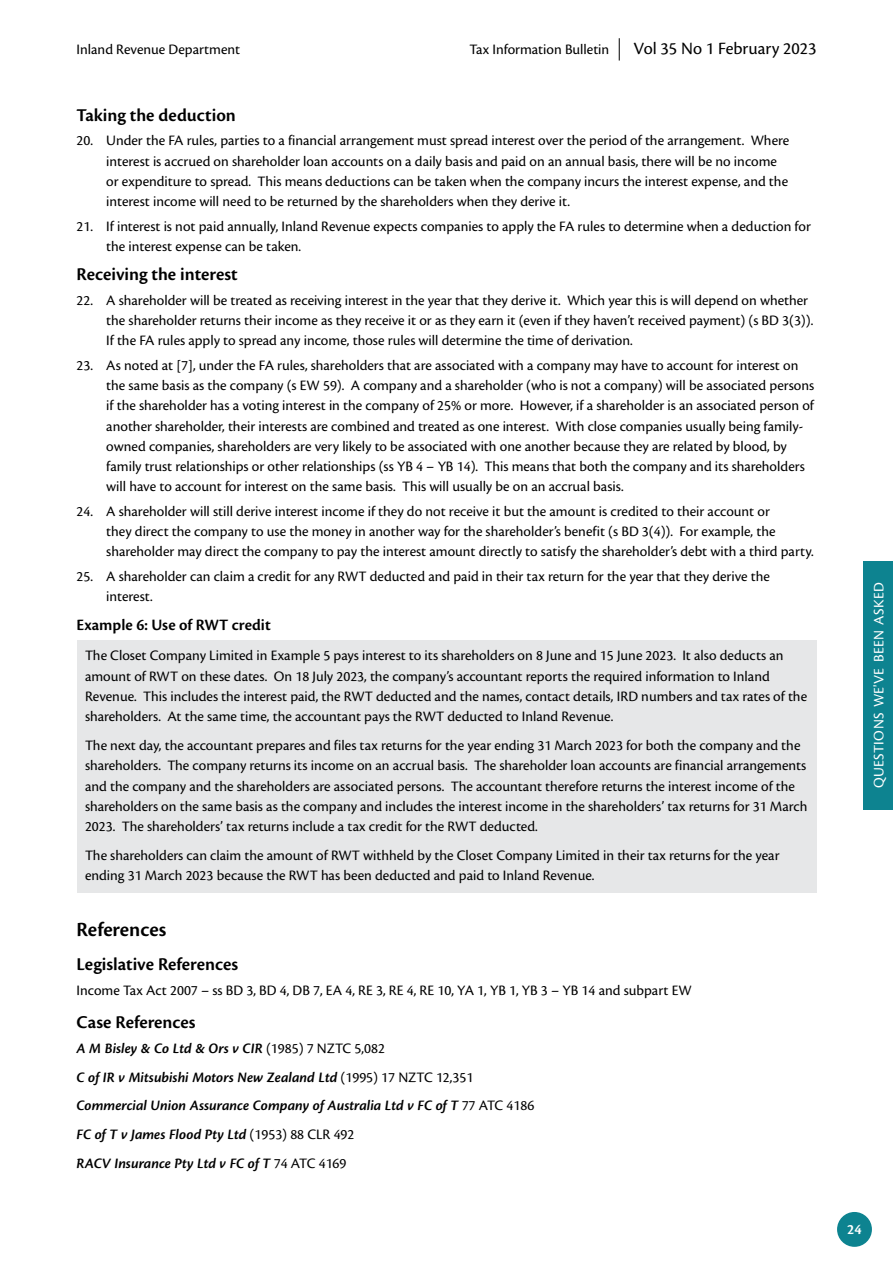
<style>
.page{position:relative;width:893px;height:1263px;background:#fff}
.page>*{position:absolute;margin:0;border:0;box-sizing:border-box;transform-origin:0 0}
.t1{font:600 21px "Cronos Pro";color:#000}
.t2{font:600 18.75px "Cronos Pro";color:#000}
.t3{font:18px "Cronos Pro";color:#000}
.t4{font:600 16.5px "Cronos Pro";letter-spacing:.005em;color:#000}
.t5{font:15px/20.2px "Cronos Pro";color:#000}
.t6{font:italic 600 15px/28.8px "Cronos Pro";color:#000}
.t7{font:15px "Cronos Pro";letter-spacing:.025em;color:#fff}
.t8{font:600 15px "Cronos Pro";color:#fff}
.s1{font-weight:400;font-style:normal}
</style>
<div class="page">
<div style="left:863px;top:561px;width:30px;height:249px;background:#0d8390"></div>
<div style="left:77px;top:640px;width:739px;height:253px;background:#e6e7e8"></div>
<svg style="left:619px;top:38px;width:1px;height:23px"></svg>
<div style="left:837px;top:1212px;width:35px;height:35px;background:#0d8390;border-radius:50%"></div>
<p class="t5" style="left:77px;top:39px;width:165px">Inland Revenue Department</p>
<p class="t3" style="left:634px;top:38px;width:184px">Vol 35 No 1 February 2023</p>
<p class="t5" style="left:469px;top:39px;width:141px">Tax Information Bulletin</p>
<p class="t2" style="left:77px;top:104px;width:161px">Taking the deduction</p>
<p class="t5" style="left:106px;top:131px;width:684px;text-indent:-30px">20. Under the FA rules, parties to a financial arrangement must spread interest over the period of the arrangement. Where interest is accrued on shareholder loan accounts on a daily basis and paid on an annual basis, there will be no income or expenditure to spread. This means deductions can be taken when the company incurs the interest expense, and the interest income will need to be returned by the shareholders when they derive it.</p>
<p class="t5" style="left:106px;top:216px;width:706px;text-indent:-30px">21. If interest is not paid annually, Inland Revenue expects companies to apply the FA rules to determine when a deduction for the interest expense can be taken.</p>
<p class="t2" style="left:77px;top:264px;width:163px">Receiving the interest</p>
<p class="t5" style="left:106px;top:290px;width:709px;text-indent:-30px">22. A shareholder will be treated as receiving interest in the year that they derive it. Which year this is will depend on whether the shareholder returns their income as they receive it or as they earn it (even if they haven’t received payment) (s BD 3(3)).<br>If the FA rules apply to spread any income, those rules will determine the time of derivation.</p>
<p class="t5" style="left:106px;top:355px;width:709px;text-indent:-30px">23. As noted at [7], under the FA rules, shareholders that are associated with a company may have to account for interest on the same basis as the company (s EW 59). A company and a shareholder (who is not a company) will be associated persons if the shareholder has a voting interest in the company of 25% or more. However, if a shareholder is an associated person of another shareholder, their interests are combined and treated as one interest. With close companies usually being family&shy;owned companies, shareholders are very likely to be associated with one another because they are related by blood, by family trust relationships or other relationships (ss YB 4 – YB 14). This means that both the company and its shareholders will have to account for interest on the same basis. This will usually be on an accrual basis.</p>
<p class="t5" style="left:106px;top:501px;width:709px;text-indent:-30px">24. A shareholder will still derive interest income if they do not receive it but the amount is credited to their account or<br>they direct the company to use the money in another way for the shareholder’s benefit (s BD 3(4)). For example, the shareholder may direct the company to pay the interest amount directly to satisfy the shareholder’s debt with a third party.</p>
<p class="t5" style="left:106px;top:566px;width:665px;text-indent:-30px">25. A shareholder can claim a credit for any RWT deducted and paid in their tax return for the year that they derive the interest.</p>
<p class="t4" style="left:77px;top:615px;width:196px">Example 6: Use of RWT credit</p>
<p class="t5" style="left:85px;top:646px;width:724px">The Closet Company Limited in Example 5 pays interest to its shareholders on 8 June and 15 June 2023. It also deducts an amount of RWT on these dates. On 18 July 2023, the company’s accountant reports the required information to Inland Revenue. This includes the interest paid, the RWT deducted and the names, contact details, IRD numbers and tax rates of the shareholders. At the same time, the accountant pays the RWT deducted to Inland Revenue.</p>
<p class="t5" style="left:85px;top:735px;width:724px">The next day, the accountant prepares and files tax returns for the year ending 31 March 2023 for both the company and the shareholders. The company returns its income on an accrual basis. The shareholder loan accounts are financial arrangements and the company and the shareholders are associated persons. The accountant therefore returns the interest income of the shareholders on the same basis as the company and includes the interest income in the shareholders’ tax returns for 31 March 2023. The shareholders’ tax returns include a tax credit for the RWT deducted.</p>
<p class="t5" style="left:85px;top:845px;width:696px">The shareholders can claim the amount of RWT withheld by the Closet Company Limited in their tax returns for the year ending 31 March 2023 because the RWT has been deducted and paid to Inland Revenue.</p>
<h1 class="t1" style="left:77px;top:918px;width:91px">References</h1>
<p class="t2" style="left:77px;top:953px;width:163px">Legislative References</p>
<p class="t5" style="left:77px;top:980px;width:617px">Income Tax Act 2007 – ss BD 3, BD 4, DB 7, EA 4, RE 3, RE 4, RE 10, YA 1, YB 1, YB 3 – YB 14 and subpart EW</p>
<p class="t2" style="left:77px;top:1012px;width:121px">Case References</p>
<p class="t6" style="left:77px;top:1034px;width:459px">A M Bisley &amp; Co Ltd &amp; Ors v CIR <span class="s1">(1985) 7 NZTC 5,082<br></span>C of IR v Mitsubishi Motors New Zealand Ltd <span class="s1">(1995) 17 NZTC 12,351<br></span>Commercial Union Assurance Company of Australia Ltd v FC of T <span class="s1">77 ATC 4186<br></span>FC of T v James Flood Pty Ltd <span class="s1">(1953) 88 CLR 492<br></span>RACV Insurance Pty Ltd v FC of T <span class="s1">74 ATC 4169</span></p>
<p class="t7" style="left:870px;top:788px;width:207px;rotate:-90deg">QUESTIONS WE'VE BEEN ASKED</p>
<p class="t8" style="left:847px;top:1220px;width:16px">24</p>
</div>
